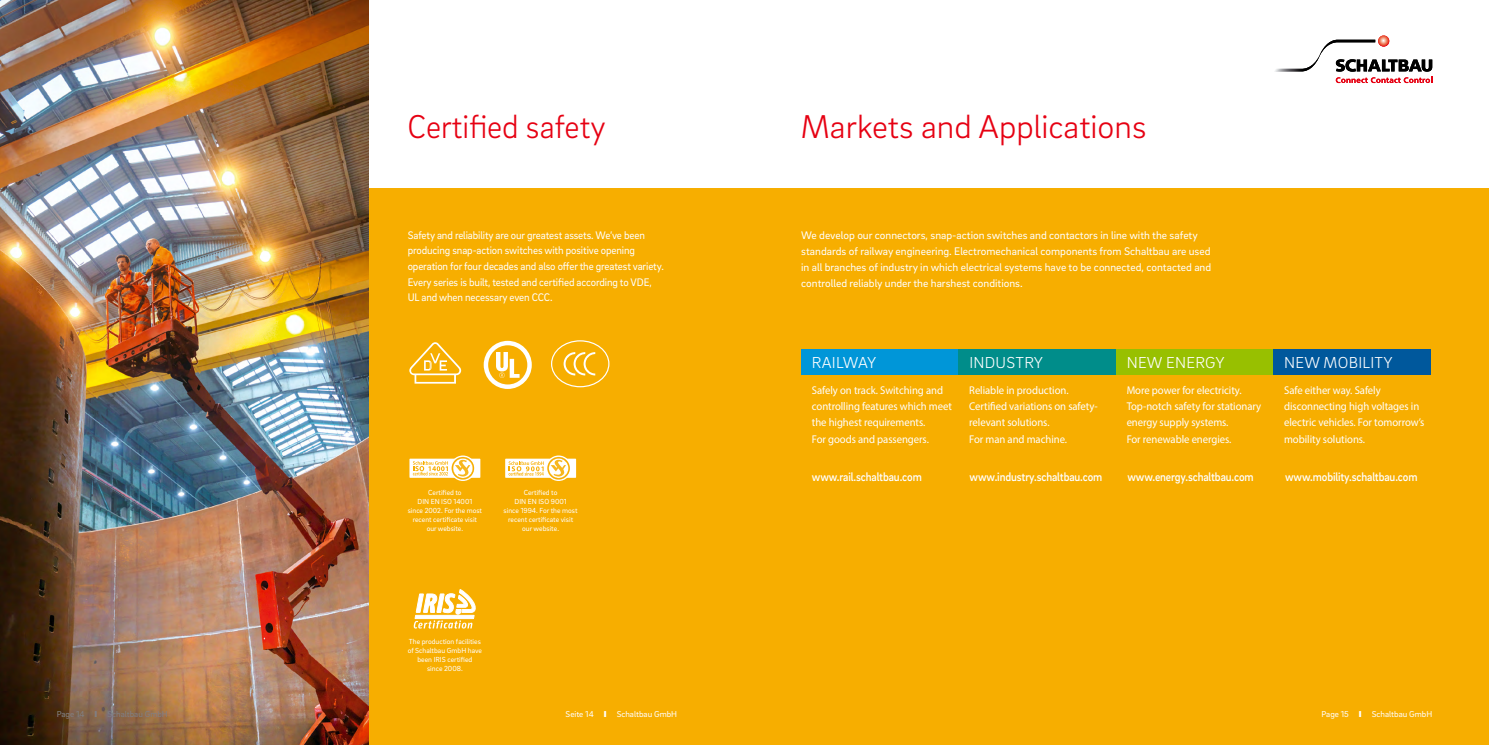
<style>
.page{position:relative;width:1489px;height:745px;background:#fff}
.page>*{position:absolute;margin:0;border:0;box-sizing:border-box;transform-origin:0 0}
.t1{font:300 33.75px "Brix Sans";color:#e60012}
.t2{font:300 33.75px "Brix Sans";color:#e60012;scale:.95 1}
.t3{font:300 16.25px "Brix Sans";letter-spacing:.015em;color:#fff}
.t4{font:300 16.25px "Brix Sans";letter-spacing:-.005em;color:#fff}
.t5{font:500 12.5px "Brix Sans";letter-spacing:-.01em;color:#fff;scale:.9 1}
.t6{font:11.25px/16.2px "Myriad Pro";letter-spacing:-.005em;color:#fff;scale:.95 1}
.t7{font:11.25px/16.2px "Brix Sans";letter-spacing:-.005em;color:#fff}
.t8{font:11.25px/15.6px "Brix Sans";letter-spacing:-.005em;color:#fff;scale:.95 1}
.t9{font:8.75px "Brix Sans";color:#fff}
.t10{font:8.75px "Brix Sans";color:#818084}
.t11{font:7.5px/9px "Brix Sans";color:#fff;text-align:center}
</style>
<div class="page">
<svg style="left:1275px;top:35px;width:156px;height:48px"></svg>
<img style="left:0;top:0;width:369px;height:744px">
<div style="left:369px;top:188px;width:375px;height:556px;background:#f7ae00"></div>
<div style="left:744px;top:188px;width:744px;height:556px;background:#f7ae00"></div>
<svg style="left:551px;top:340px;width:58px;height:47px"></svg>
<svg style="left:483px;top:340px;width:49px;height:48px"></svg>
<svg style="left:409px;top:342px;width:52px;height:41px"></svg>
<svg style="left:450px;top:455px;width:25px;height:25px"></svg>
<svg style="left:409px;top:458px;width:71px;height:19px"></svg>
<svg style="left:546px;top:455px;width:25px;height:25px"></svg>
<svg style="left:505px;top:458px;width:71px;height:19px"></svg>
<svg style="left:414px;top:589px;width:62px;height:39px"></svg>
<div style="left:801px;top:348px;width:157px;height:26px;background:#0096d8"></div>
<div style="left:958px;top:348px;width:157px;height:26px;background:#008d8a"></div>
<div style="left:1115px;top:348px;width:158px;height:26px;background:#98c000"></div>
<div style="left:1273px;top:348px;width:157px;height:26px;background:#00589c"></div>
<h1 class="t2" style="left:407px;top:105px;width:210px">Certified safety</h1>
<h1 class="t1" style="left:801px;top:105px;width:347px">Markets and Applications</h1>
<p class="t8" style="left:407px;top:226px;width:271px">Safety and reliability are our greatest assets. We’ve been producing snap-action switches with positive opening operation for four decades and also offer the greatest variety.<br>Every series is built, tested and certified according to VDE, UL and when necessary even CCC.</p>
<p class="t11" style="left:408px;top:487px;width:76px">Certified to<br>DIN EN ISO 14001<br>since 2002. For the most recent certificate visit our website.</p>
<p class="t11" style="left:503px;top:487px;width:75px">Certified to<br>DIN EN ISO 9001<br>since 1994. For the most recent certificate visit our website.</p>
<p class="t11" style="left:407px;top:636px;width:76px">The production facilities of Schaltbau GmbH have been IRIS certified<br>since 2008.</p>
<p class="t7" style="left:801px;top:226px;width:411px">We develop our connectors, snap-action switches and contactors in line with the safety standards of railway engineering. Electromechanical components from Schaltbau are used in all branches of industry in which electrical systems have to be connected, contacted and controlled reliably under the harshest conditions.</p>
<h2 class="t4" style="left:812px;top:351px;width:66px">RAILWAY</h2>
<h2 class="t3" style="left:969px;top:351px;width:75px">INDUSTRY</h2>
<h2 class="t3" style="left:1126px;top:351px;width:99px">NEW ENERGY</h2>
<h2 class="t3" style="left:1283px;top:351px;width:110px">NEW MOBILITY</h2>
<p class="t6" style="left:811px;top:381px;width:149px">Safely on track. Switching and controlling features which meet the highest requirements.<br>For goods and passengers.</p>
<p class="t6" style="left:969px;top:381px;width:137px">Reliable in production.<br>Certified variations on safety&shy;relevant solutions.<br>For man and machine.</p>
<p class="t6" style="left:1126px;top:381px;width:143px">More power for electricity.<br>Top-notch safety for stationary energy supply systems.<br>For renewable energies.</p>
<p class="t6" style="left:1283px;top:381px;width:149px">Safe either way. Safely disconnecting high voltages in electric vehicles. For tomorrow’s mobility solutions.</p>
<p class="t5" style="left:811px;top:468px;width:124px">www.rail.schaltbau.com</p>
<p class="t5" style="left:969px;top:468px;width:149px">www.industry.schaltbau.com</p>
<p class="t5" style="left:1127px;top:468px;width:142px">www.energy.schaltbau.com</p>
<p class="t5" style="left:1284px;top:468px;width:148px">www.mobility.schaltbau.com</p>
<p class="t10" style="left:57px;top:707px;width:113px">Page 14 I Schaltbau GmbH</p>
<p class="t9" style="left:565px;top:707px;width:113px">Seite 14 I Schaltbau GmbH</p>
<p class="t9" style="left:1321px;top:707px;width:112px">Page 15 I Schaltbau GmbH</p>
</div>
